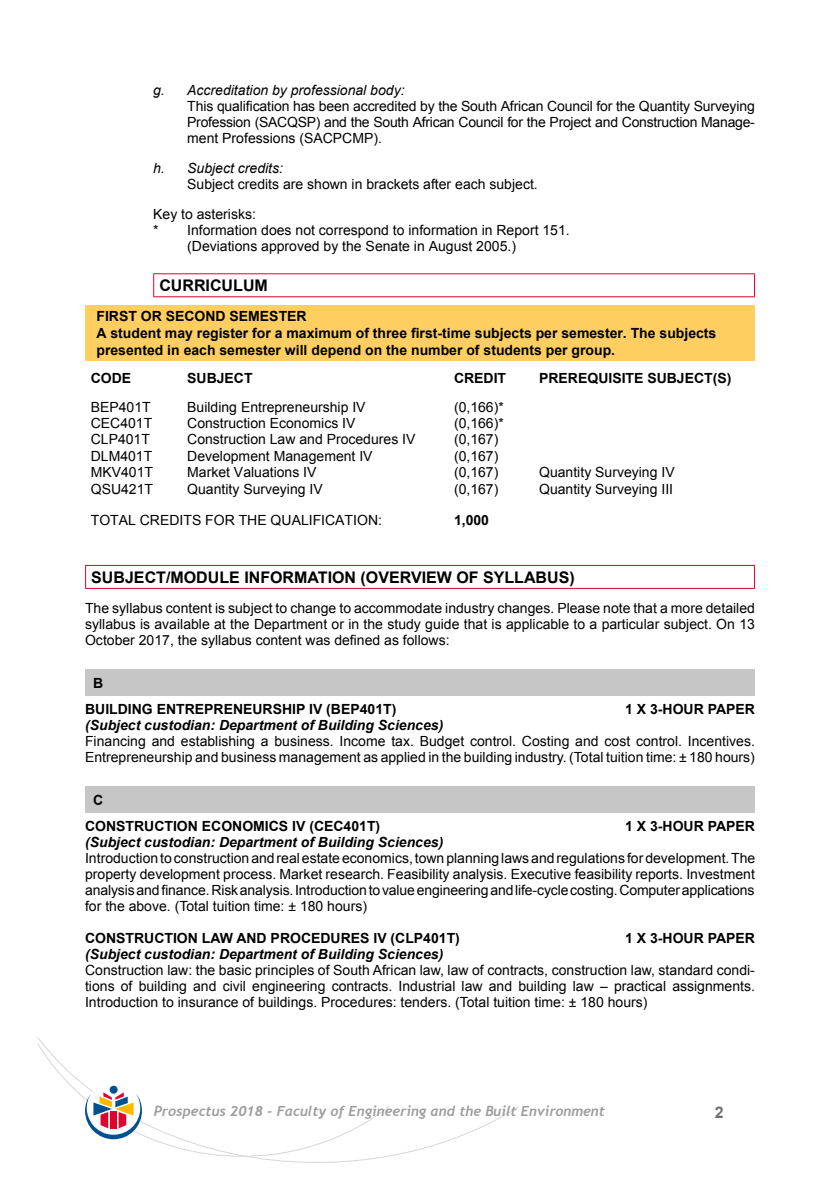
<style>
.page{position:relative;width:840px;height:1191px;background:#fff}
.page>*{position:absolute;margin:0;border:0;box-sizing:border-box;transform-origin:0 0}
.t1{font:700 16px "Arial";color:#000}
.t2{font:700 16px "Arial";color:#706f6f}
.t3{font:14px/16px "Arial";color:#000;text-align:justify}
.t4{font:700 14px/16.8px "Arial";color:#000}
.t5{font:italic 700 14px "Arial";color:#000}
.t6{font:italic 700 14px "Trebuchet";color:#9d9d9c}
.t7{font:italic 14px "Arial";color:#000}
</style>
<div class="page">
<svg style="left:37px;top:1037px;width:482px;height:125px"></svg>
<svg style="left:37px;top:1043px;width:353px;height:113px"></svg>
<hr style="left:153px;top:273px;width:601px;height:1px;background:#dd052b">
<svg style="left:153px;top:274px;width:1px;height:22px"></svg>
<hr style="left:153px;top:296px;width:601px;height:1px;background:#dd052b">
<div style="left:85px;top:305px;width:669px;height:55px;background:#fece61"></div>
<hr style="left:85px;top:565px;width:669px;height:1px;background:#dd052b">
<svg style="left:85px;top:566px;width:1px;height:22px"></svg>
<svg style="left:753px;top:566px;width:1px;height:22px"></svg>
<hr style="left:85px;top:588px;width:669px;height:1px;background:#dd052b">
<div style="left:85px;top:669px;width:669px;height:27px;background:#c6c6c6"></div>
<div style="left:85px;top:786px;width:669px;height:27px;background:#c6c6c6"></div>
<p class="t7" style="left:153px;top:81px;width:253px">g. Accreditation by professional body:</p>
<p class="t3" style="left:187px;top:98px;width:568px">This qualification has been accredited by the South African Council for the Quantity Surveying Profession (SACQSP) and the South African Council for the Project and Construction Manage&shy;ment Professions (SACPCMP).</p>
<p class="t7" style="left:153px;top:159px;width:131px">h. Subject credits:</p>
<p class="t3" style="left:153px;top:169px;width:386px;line-height:30px;text-indent:34px">Subject credits are shown in brackets after each subject.<br>Key to asterisks:</p>
<p class="t3" style="left:187px;top:222px;width:384px;text-indent:-34px">* Information does not correspond to information in Report 151. (Deviations approved by the Senate in August 2005.)</p>
<p class="t1" style="left:159px;top:274px;width:110px">CURRICULUM</p>
<p class="t4" style="left:96px;top:308px;width:621px">FIRST OR SECOND SEMESTER<br>A student may register for a maximum of three first-time subjects per semester. The subjects presented in each semester will depend on the number of students per group.</p>
<p class="t4" style="left:91px;top:370px;width:42px">CODE</p>
<p class="t4" style="left:187px;top:370px;width:67px">SUBJECT</p>
<p class="t4" style="left:454px;top:370px;width:54px">CREDIT</p>
<p class="t4" style="left:539px;top:370px;width:194px">PREREQUISITE SUBJECT(S)</p>
<p class="t3" style="left:91px;top:399px;width:61px">BEP401T</p>
<p class="t3" style="left:187px;top:399px;width:180px">Building Entrepreneurship IV</p>
<p class="t3" style="left:454px;top:399px;width:51px">(0,166)*</p>
<p class="t3" style="left:91px;top:415px;width:63px">CEC401T</p>
<p class="t3" style="left:187px;top:415px;width:170px">Construction Economics IV</p>
<p class="t3" style="left:454px;top:415px;width:51px">(0,166)*</p>
<p class="t3" style="left:91px;top:431px;width:61px">CLP401T</p>
<p class="t3" style="left:187px;top:431px;width:229px">Construction Law and Procedures IV</p>
<p class="t3" style="left:454px;top:431px;width:46px">(0,167)</p>
<p class="t3" style="left:91px;top:448px;width:63px">DLM401T</p>
<p class="t3" style="left:187px;top:448px;width:187px">Development Management IV</p>
<p class="t3" style="left:454px;top:448px;width:46px">(0,167)</p>
<p class="t3" style="left:91px;top:464px;width:64px">MKV401T</p>
<p class="t3" style="left:187px;top:464px;width:131px">Market Valuations IV</p>
<p class="t3" style="left:454px;top:464px;width:46px">(0,167)</p>
<p class="t3" style="left:539px;top:464px;width:137px">Quantity Surveying IV</p>
<p class="t3" style="left:91px;top:481px;width:64px">QSU421T</p>
<p class="t3" style="left:187px;top:481px;width:137px">Quantity Surveying IV</p>
<p class="t3" style="left:454px;top:481px;width:46px">(0,167)</p>
<p class="t3" style="left:539px;top:481px;width:135px">Quantity Surveying III</p>
<p class="t3" style="left:91px;top:512px;width:292px">TOTAL CREDITS FOR THE QUALIFICATION:</p>
<p class="t4" style="left:454px;top:512px;width:37px">1,000</p>
<p class="t1" style="left:91px;top:566px;width:484px">SUBJECT/MODULE INFORMATION (OVERVIEW OF SYLLABUS)</p>
<p class="t3" style="left:85px;top:600px;width:671px">The syllabus content is subject to change to accommodate industry changes. Please note that a more detailed syllabus is available at the Department or in the study guide that is applicable to a particular subject. On 13<br>October 2017, the syllabus content was defined as follows:</p>
<p class="t4" style="left:85px;top:670px;width:312px;line-height:26px;text-indent:8px">B<br>BUILDING ENTREPRENEURSHIP IV (BEP401T)</p>
<p class="t4" style="left:624px;top:701px;width:131px">1 X 3-HOUR PAPER</p>
<p class="t5" style="left:85px;top:715px;width:359px">(Subject custodian: Department of Building Sciences)</p>
<p class="t3" style="left:85px;top:733px;width:671px">Financing and establishing a business. Income tax. Budget control. Costing and cost control. Incentives.<br>Entrepreneurship and business management as applied in the building industry. (Total tuition time: ± 180 hours)</p>
<p class="t4" style="left:85px;top:787px;width:296px;line-height:26px;text-indent:8px">C<br>CONSTRUCTION ECONOMICS IV (CEC401T)</p>
<p class="t4" style="left:624px;top:818px;width:131px">1 X 3-HOUR PAPER</p>
<p class="t5" style="left:85px;top:832px;width:359px">(Subject custodian: Department of Building Sciences)</p>
<p class="t3" style="left:85px;top:850px;width:671px">Introduction to construction and real estate economics, town planning laws and regulations for development. The property development process. Market research. Feasibility analysis. Executive feasibility reports. Investment analysis and finance. Risk analysis. Introduction to value engineering and life-cycle costing. Computer applications for the above. (Total tuition time: ± 180 hours)</p>
<p class="t4" style="left:85px;top:930px;width:376px">CONSTRUCTION LAW AND PROCEDURES IV (CLP401T)</p>
<p class="t4" style="left:624px;top:930px;width:131px">1 X 3-HOUR PAPER</p>
<p class="t5" style="left:85px;top:944px;width:359px">(Subject custodian: Department of Building Sciences)</p>
<p class="t3" style="left:85px;top:962px;width:671px">Construction law: the basic principles of South African law, law of contracts, construction law, standard condi&shy;tions of building and civil engineering contracts. Industrial law and building law – practical assignments.<br>Introduction to insurance of buildings. Procedures: tenders. (Total tuition time: ± 180 hours)</p>
<p class="t6" style="left:154px;top:1102px;width:452px">Prospectus 2018 - Faculty of Engineering and the Built Environment</p>
<p class="t2" style="left:714px;top:1100px;width:10px">2</p>
</div>
